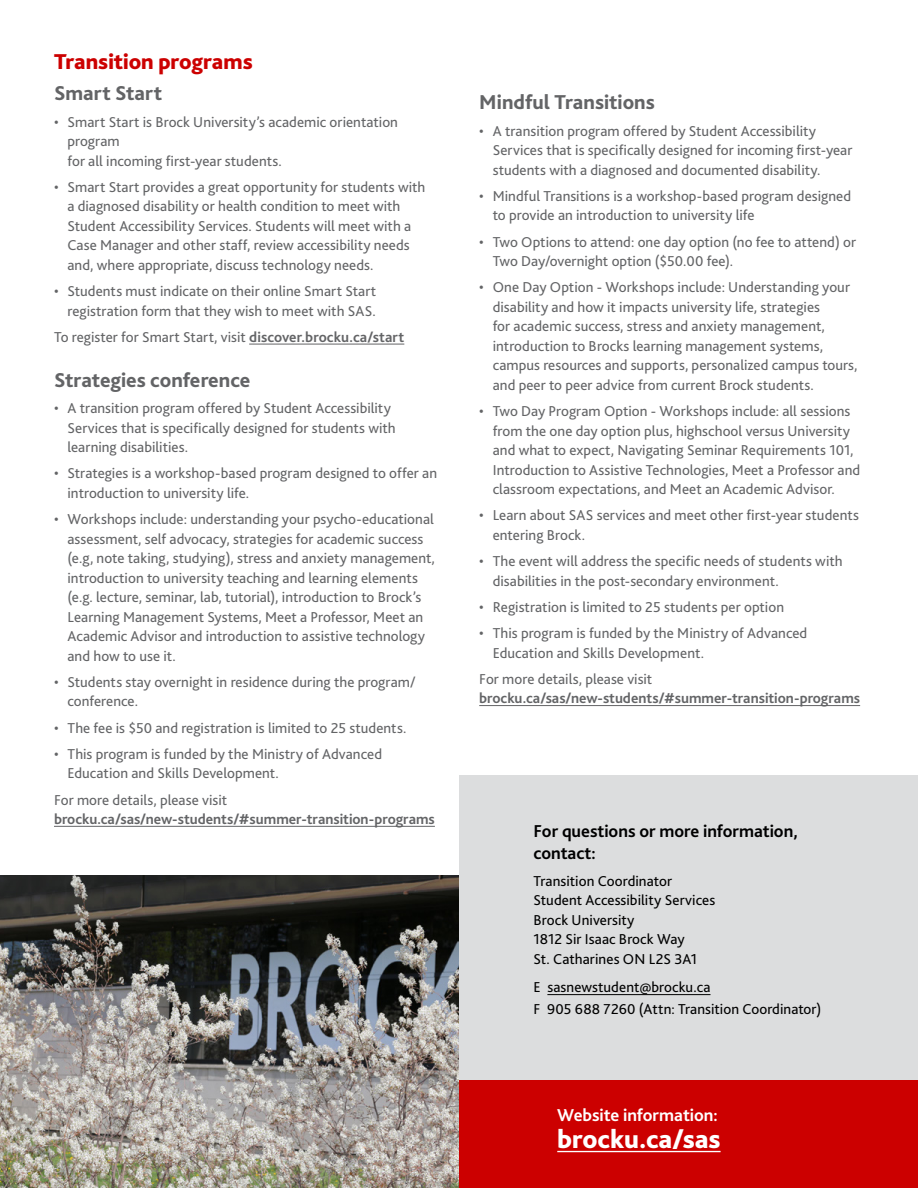
<style>
.page{position:relative;width:918px;height:1188px;background:#fff}
.page>*{position:absolute;margin:0;border:0;box-sizing:border-box;transform-origin:0 0}
.t1{font:800 27px "Bliss 2";letter-spacing:-.005em;color:#fff}
.t2{font:800 22.5px "Bliss 2";color:#c00}
.t3{font:800 21px "Bliss 2";color:#636466}
.t4{font:700 18px/21.8px "Bliss 2";letter-spacing:-.005em;color:#000}
.t5{font:700 18px "Bliss 2";letter-spacing:-.005em;color:#fff}
.t6{font:15px/19.5px "Bliss 2";letter-spacing:.005em;color:#636466}
.t7{font:15px/19.5px "Bliss 2";letter-spacing:.005em;color:#000}
.t8{font:700 15px "Bliss 2";color:#636466}
.s1{font-weight:700}
</style>
<div class="page">
<img style="left:0;top:876px;width:459px;height:312px">
<hr style="left:249px;top:344px;width:155px;height:1px;background:#636466">
<hr style="left:54px;top:826px;width:381px;height:1px;background:#636466">
<hr style="left:479px;top:705px;width:381px;height:1px;background:#636466">
<div style="left:459px;top:775px;width:459px;height:317px;background:#dcddde"></div>
<div style="left:459px;top:1081px;width:459px;height:107px;background:#c00"></div>
<hr style="left:547px;top:994px;width:164px;height:1px;background:#000">
<hr style="left:557px;top:1151px;width:164px;height:1px;background:#fff">
<h2 class="t2" style="left:54px;top:47px;width:200px">Transition programs</h2>
<h3 class="t3" style="left:54px;top:80px;width:110px">Smart Start</h3>
<p class="t6" style="left:68px;top:111px;width:332px;text-indent:-14px">• Smart Start is Brock University’s academic orientation program<br>for all incoming first-year students.</p>
<p class="t6" style="left:68px;top:177px;width:359px;text-indent:-14px">• Smart Start provides a great opportunity for students with a diagnosed disability or health condition to meet with Student Accessibility Services. Students will meet with a Case Manager and other staff, review accessibility needs and, where appropriate, discuss technology needs.</p>
<p class="t6" style="left:54px;top:281px;width:324px;text-align:right">• Students must indicate on their online Smart Start registration form that they wish to meet with SAS.</p>
<p class="t6" style="left:54px;top:327px;width:352px">To register for Smart Start, visit <span class="s1">discover.brocku.ca/start</span></p>
<h3 class="t3" style="left:54px;top:367px;width:198px">Strategies conference</h3>
<p class="t6" style="left:68px;top:398px;width:330px;text-indent:-14px">• A transition program offered by Student Accessibility<br>Services that is specifically designed for students with learning disabilities.</p>
<p class="t6" style="left:68px;top:463px;width:371px;text-indent:-14px">• Strategies is a workshop-based program designed to offer an introduction to university life.</p>
<p class="t6" style="left:68px;top:509px;width:369px;text-indent:-14px">• Workshops include: understanding your psycho-educational assessment, self advocacy, strategies for academic success (e.g, note taking, studying), stress and anxiety management, introduction to university teaching and learning elements (e.g. lecture, seminar, lab, tutorial), introduction to Brock’s Learning Management Systems, Meet a Professor, Meet an Academic Advisor and introduction to assistive technology and how to use it.</p>
<p class="t6" style="left:68px;top:672px;width:350px;text-indent:-14px">• Students stay overnight in residence during the program/ conference.</p>
<p class="t6" style="left:54px;top:717px;width:354px">• The fee is $50 and registration is limited to 25 students.</p>
<p class="t6" style="left:68px;top:744px;width:316px;text-indent:-14px">• This program is funded by the Ministry of Advanced<br>Education and Skills Development.</p>
<p class="t6" style="left:54px;top:789px;width:175px">For more details, please visit</p>
<p class="t8" style="left:54px;top:810px;width:382px">brocku.ca/sas/new-students/#summer-transition-programs</p>
<h3 class="t3" style="left:479px;top:89px;width:177px">Mindful Transitions</h3>
<p class="t6" style="left:493px;top:120px;width:361px;text-indent:-14px">• A transition program offered by Student Accessibility<br>Services that is specifically designed for incoming first-year students with a diagnosed and documented disability.</p>
<p class="t6" style="left:493px;top:186px;width:360px;text-indent:-14px">• Mindful Transitions is a workshop-based program designed to provide an introduction to university life</p>
<p class="t6" style="left:493px;top:231px;width:365px;text-indent:-14px">• Two Options to attend: one day option (no fee to attend) or<br>Two Day/overnight option ($50.00 fee).</p>
<p class="t6" style="left:493px;top:277px;width:366px;text-indent:-14px">• One Day Option - Workshops include: Understanding your disability and how it impacts university life, strategies<br>for academic success, stress and anxiety management, introduction to Brocks learning management systems, campus resources and supports, personalized campus tours, and peer to peer advice from current Brock students.</p>
<p class="t6" style="left:493px;top:401px;width:369px;text-indent:-14px">• Two Day Program Option - Workshops include: all sessions from the one day option plus, highschool versus University and what to expect, Navigating Seminar Requirements 101, Introduction to Assistive Technologies, Meet a Professor and classroom expectations, and Meet an Academic Advisor.</p>
<p class="t6" style="left:493px;top:505px;width:368px;text-indent:-14px">• Learn about SAS services and meet other first-year students entering Brock.</p>
<p class="t6" style="left:493px;top:551px;width:351px;text-indent:-14px">• The event will address the specific needs of students with disabilities in the post-secondary environment.</p>
<p class="t6" style="left:479px;top:597px;width:306px">• Registration is limited to 25 students per option</p>
<p class="t6" style="left:493px;top:623px;width:316px;text-indent:-14px">• This program is funded by the Ministry of Advanced<br>Education and Skills Development.</p>
<p class="t6" style="left:479px;top:669px;width:175px">For more details, please visit</p>
<p class="t8" style="left:479px;top:689px;width:382px">brocku.ca/sas/new-students/#summer-transition-programs</p>
<p class="t4" style="left:534px;top:820px;width:266px">For questions or more information, contact:</p>
<p class="t7" style="left:534px;top:871px;width:183px">Transition Coordinator<br>Student Accessibility Services<br>Brock University<br>1812 Sir Isaac Brock Way<br>St. Catharines ON L2S 3A1</p>
<p class="t7" style="left:534px;top:976px;width:289px;line-height:21.8px">E sasnewstudent@brocku.ca<br>F 905 688 7260 (Attn: Transition Coordinator)</p>
<p class="t5" style="left:557px;top:1103px;width:162px">Website information:</p>
<h1 class="t1" style="left:557px;top:1122px;width:165px">brocku.ca/sas</h1>
</div>
